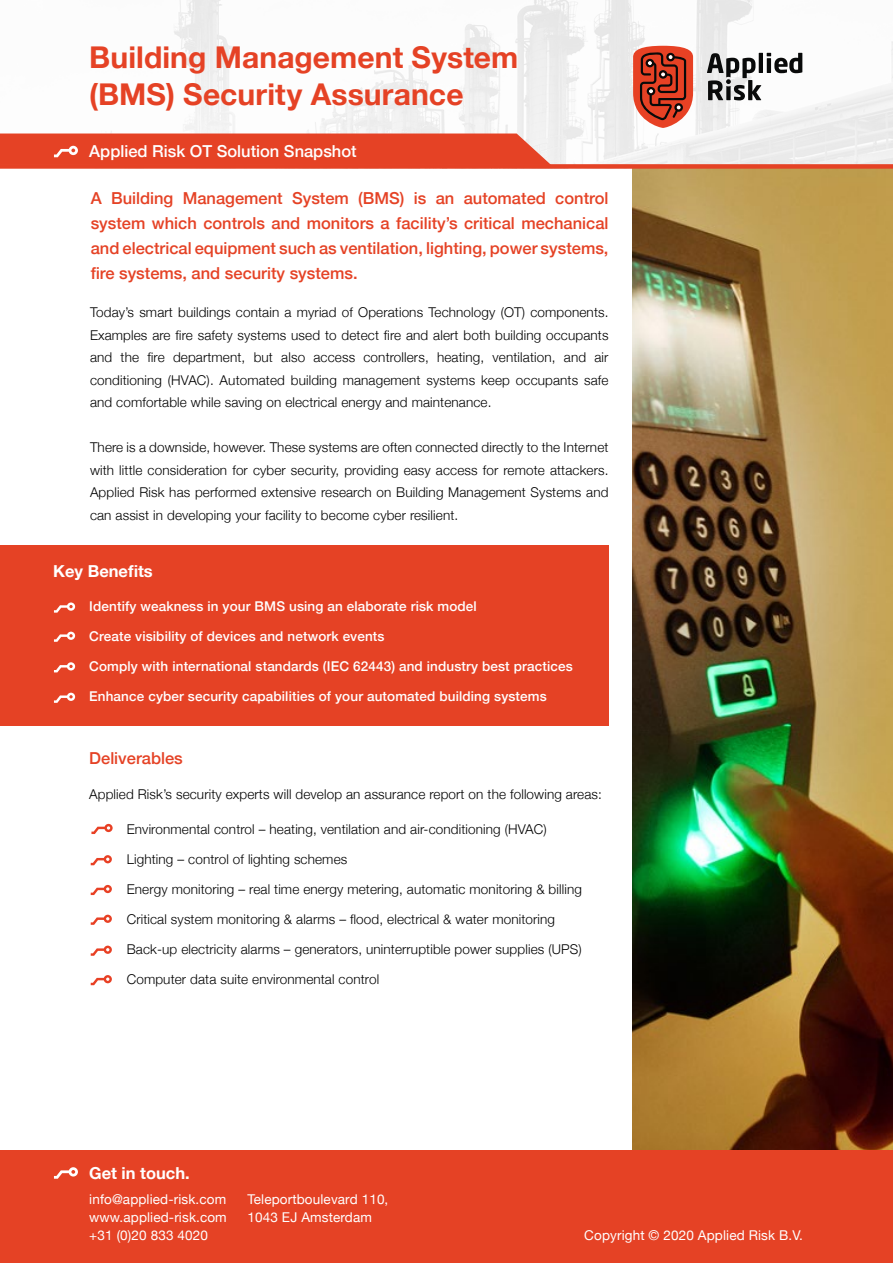
<style>
.page{position:relative;width:893px;height:1263px;background:#fff}
.page>*{position:absolute;margin:0;border:0;box-sizing:border-box;transform-origin:0 0}
.t1{font:700 30px/37.5px "Helvetica Neue";letter-spacing:.005em;color:#e54225}
.t2{font:500 16.5px/25.2px "Helvetica Neue";color:#e54225;text-align:justify}
.t3{font:500 16.5px "Helvetica Neue";color:#fff}
.t4{font:700 16.5px "Helvetica Neue";color:#fff}
.t5{font:300 13.5px/22.5px "Helvetica Neue";letter-spacing:.01em;color:#000;text-align:justify}
.t6{font:500 13.5px "Helvetica Neue";letter-spacing:.01em;color:#fff}
.t7{font:13.5px/18px "Helvetica Neue";letter-spacing:.01em;color:#fff}
</style>
<div class="page">
<svg style="left:111px;top:0;width:782px;height:164px"></svg>
<svg style="left:707px;top:53px;width:95px;height:47px"></svg>
<svg style="left:633px;top:46px;width:60px;height:82px;background:#bc4f3c"></svg>
<svg style="left:0;top:132px;width:551px;height:32px;background:#e65136"></svg>
<div style="left:0;top:545px;width:608px;height:180px;background:#e54225"></div>
<svg style="left:54px;top:632px;width:21px;height:10px"></svg>
<svg style="left:54px;top:602px;width:21px;height:11px"></svg>
<svg style="left:54px;top:662px;width:21px;height:10px"></svg>
<svg style="left:54px;top:693px;width:21px;height:10px"></svg>
<svg style="left:91px;top:855px;width:21px;height:10px"></svg>
<svg style="left:91px;top:885px;width:21px;height:10px"></svg>
<svg style="left:91px;top:915px;width:21px;height:10px"></svg>
<svg style="left:91px;top:946px;width:21px;height:10px"></svg>
<svg style="left:91px;top:975px;width:21px;height:10px"></svg>
<svg style="left:91px;top:824px;width:22px;height:10px"></svg>
<img style="left:632px;top:169px;width:261px;height:981px">
<div style="left:0;top:164px;width:893px;height:5px;background:#e54225"></div>
<div style="left:0;top:1150px;width:893px;height:113px;background:#e54225"></div>
<svg style="left:54px;top:1167px;width:24px;height:12px"></svg>
<h1 class="t1" style="left:89px;top:39px;width:431px">Building Management System (BMS) Security Assurance</h1>
<p class="t3" style="left:89px;top:138px;width:269px">Applied Risk OT Solution Snapshot</p>
<p class="t2" style="left:91px;top:184px;width:519px">A Building Management System (BMS) is an automated control system which controls and monitors a facility’s critical mechanical and electrical equipment such as ventilation, lighting, power systems, fire systems, and security systems.</p>
<p class="t5" style="left:90px;top:300px;width:520px">Today’s smart buildings contain a myriad of Operations Technology (OT) components.<br>Examples are fire safety systems used to detect fire and alert both building occupants and the fire department, but also access controllers, heating, ventilation, and air conditioning (HVAC). Automated building management systems keep occupants safe and comfortable while saving on electrical energy and maintenance.</p>
<p class="t5" style="left:90px;top:435px;width:520px">There is a downside, however. These systems are often connected directly to the Internet with little consideration for cyber security, providing easy access for remote attackers.<br>Applied Risk has performed extensive research on Building Management Systems and can assist in developing your facility to become cyber resilient.</p>
<p class="t4" style="left:53px;top:558px;width:101px">Key Benefits</p>
<p class="t6" style="left:89px;top:596px;width:389px">Identify weakness in your BMS using an elaborate risk model</p>
<p class="t6" style="left:89px;top:626px;width:297px">Create visibility of devices and network events</p>
<p class="t6" style="left:89px;top:656px;width:485px">Comply with international standards (IEC 62443) and industry best practices</p>
<p class="t6" style="left:89px;top:686px;width:459px">Enhance cyber security capabilities of your automated building systems</p>
<p class="t2" style="left:89px;top:744px;width:95px">Deliverables</p>
<p class="t5" style="left:89px;top:782px;width:514px">Applied Risk’s security experts will develop an assurance report on the following areas:</p>
<p class="t5" style="left:127px;top:817px;width:421px">Environmental control – heating, ventilation and air-conditioning (HVAC)</p>
<p class="t5" style="left:127px;top:847px;width:222px">Lighting – control of lighting schemes</p>
<p class="t5" style="left:127px;top:877px;width:457px">Energy monitoring – real time energy metering, automatic monitoring &amp; billing</p>
<p class="t5" style="left:127px;top:907px;width:430px">Critical system monitoring &amp; alarms – flood, electrical &amp; water monitoring</p>
<p class="t5" style="left:127px;top:937px;width:456px">Back-up electricity alarms – generators, uninterruptible power supplies (UPS)</p>
<p class="t5" style="left:127px;top:967px;width:254px">Computer data suite environmental control</p>
<p class="t4" style="left:89px;top:1160px;width:102px">Get in touch.</p>
<p class="t7" style="left:89px;top:1191px;width:139px;text-align:justify">info@applied-risk.com www.applied-risk.com +31 (0)20 833 4020</p>
<p class="t7" style="left:248px;top:1191px;width:142px">Teleportboulevard 110,<br>1043 EJ Amsterdam</p>
<p class="t7" style="left:584px;top:1226px;width:220px">Copyright © 2020 Applied Risk B.V.</p>
</div>
